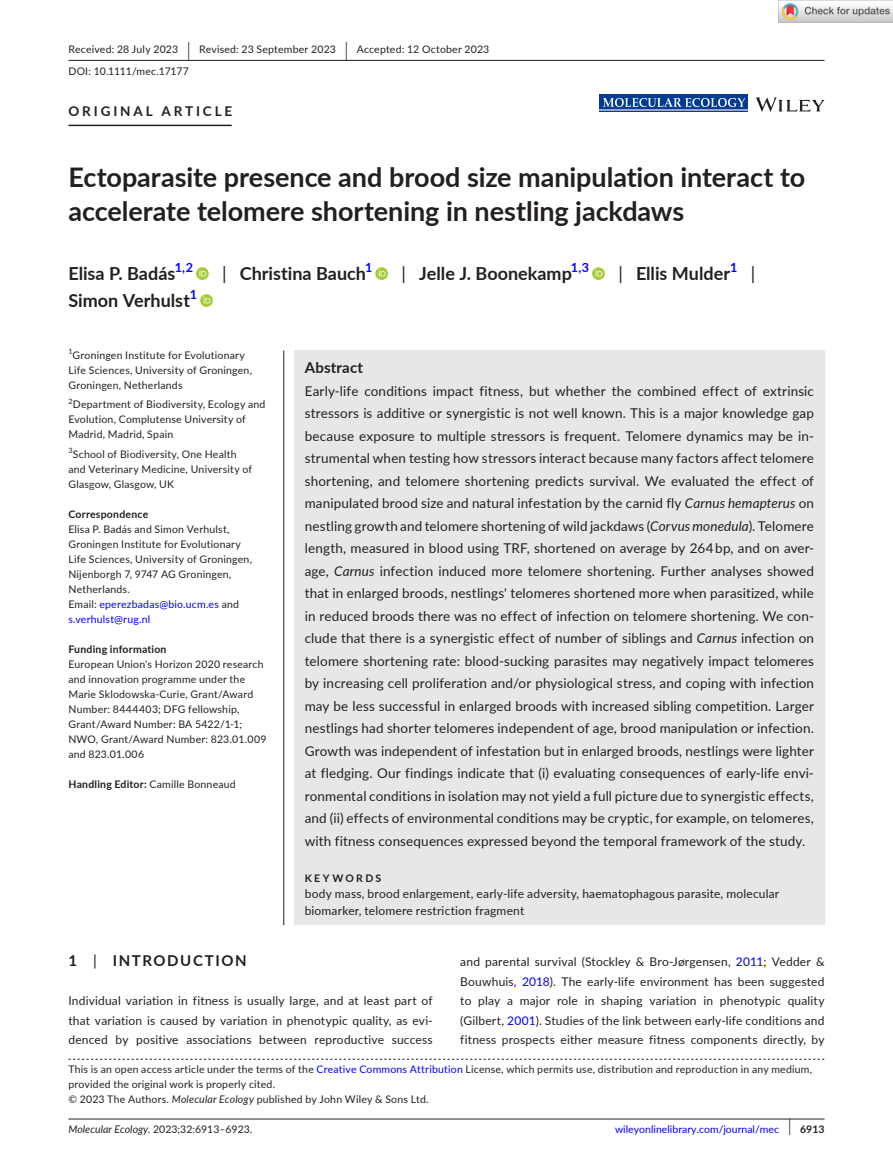
<style>
.page{position:relative;width:893px;height:1174px;background:#fff}
.page>*{position:absolute;margin:0;border:0;box-sizing:border-box;transform-origin:0 0}
.t1{font:700 27px/34.5px "Lato";letter-spacing:-.005em;color:#231f20}
.t2{font:700 18px "Lato";color:#231f20}
.t3{font:18px "Lato";color:#231f20}
.t4{font:700 15px "Lato";letter-spacing:.1em;color:#231f20}
.t5{font:700 15px "Lato";letter-spacing:.015em;color:#231f20}
.t6{font:13.5px/22.5px "Lato";letter-spacing:.01em;color:#231f20;text-align:justify}
.t7{font:700 13.5px "Lato";letter-spacing:.215em;color:#231f20}
.t8{font:700 12.6px "Lato";color:#00f}
.t9{font:12px/19.5px "Lato";letter-spacing:.015em;color:#231f20;text-align:justify}
.t10{font:10.5px/15px "Lato";letter-spacing:.02em;color:#231f20}
.t11{font:700 10.5px "Lato";letter-spacing:.02em;color:#231f20}
.t12{font:10.5px "Lato";color:#00f}
.t13{font:10.5px "Lato";color:#231f20}
.t14{font:700 10.5px "Lato";letter-spacing:.22em;color:#231f20}
.t15{font:7.35px "Lato";color:#231f20}
.s1{font-size:19.65px}
.s2{font-weight:400}
.s3{color:#00f}
.s4{font-style:italic}
.s5{font-size:17.4px;color:#231f20}
.s6{font-weight:700;color:#231f20}
</style>
<div class="page">
<hr style="left:68px;top:1118px;width:756px;height:1px;background:#231f20">
<svg style="left:756px;top:97px;width:68px;height:15px"></svg>
<div style="left:599px;top:95px;width:149px;height:17px;background:#003d91"></div>
<img style="left:603px;top:98px;width:141px;height:9px">
<hr style="left:599px;top:109px;width:149px;height:2px;background:#96a6d0">
<hr style="left:68px;top:60px;width:756px;height:1px;background:#231f20">
<hr style="left:68px;top:125px;width:164px;height:1px;background:#231f20">
<svg style="left:196px;top:267px;width:13px;height:13px"></svg>
<svg style="left:199px;top:269px;width:7px;height:7px"></svg>
<svg style="left:375px;top:267px;width:13px;height:13px"></svg>
<svg style="left:379px;top:269px;width:7px;height:7px"></svg>
<svg style="left:592px;top:267px;width:13px;height:13px"></svg>
<svg style="left:595px;top:269px;width:7px;height:7px"></svg>
<svg style="left:200px;top:294px;width:13px;height:13px"></svg>
<svg style="left:204px;top:296px;width:6px;height:7px"></svg>
<svg style="left:68px;top:1058px;width:756px;height:1px"></svg>
<div style="left:294px;top:350px;width:530px;height:575px;background:#e6e7e9"></div>
<hr style="left:283px;top:350px;width:1px;height:575px;background:#231f20">
<img style="left:779px;top:0;width:114px;height:23px">
<p class="t10" style="left:68px;top:38px;width:422px;line-height:21.8px">Received: 28 July 2023 <span class="s1">|</span> Revised: 23 September 2023 <span class="s1">|</span> Accepted: 12 October 2023<br>DOI: 10.1111/mec.17177</p>
<p class="t7" style="left:68px;top:101px;width:165px">ORIGINAL ARTICLE</p>
<h1 class="t1" style="left:68px;top:159px;width:738px">Ectoparasite presence and brood size manipulation interact to accelerate telomere shortening in nestling jackdaws</h1>
<h2 class="t2" style="left:68px;top:260px;width:108px">Elisa P. Badás</h2>
<p class="t8" style="left:175px;top:258px;width:20px">1,2</p>
<h2 class="t2" style="left:222px;top:260px;width:145px"><span class="s2">|</span> Christina Bauch</h2>
<p class="t8" style="left:365px;top:258px;width:9px">1</p>
<h2 class="t2" style="left:402px;top:260px;width:172px"><span class="s2">|</span> Jelle J. Boonekamp</h2>
<p class="t8" style="left:571px;top:258px;width:20px">1,3</p>
<h2 class="t2" style="left:618px;top:260px;width:113px"><span class="s2">|</span> Ellis Mulder</h2>
<p class="t8" style="left:730px;top:258px;width:9px">1</p>
<h2 class="t3" style="left:751px;top:260px;width:6px">|</h2>
<h2 class="t2" style="left:68px;top:287px;width:123px">Simon Verhulst</h2>
<p class="t8" style="left:190px;top:285px;width:9px">1</p>
<p class="t15" style="left:68px;top:346px;width:6px">1</p>
<p class="t10" style="left:68px;top:347px;width:185px;text-indent:4px">Groningen Institute for Evolutionary<br>Life Sciences, University of Groningen,<br>Groningen, Netherlands</p>
<p class="t15" style="left:68px;top:396px;width:6px">2</p>
<p class="t10" style="left:68px;top:397px;width:199px;text-indent:4px">Department of Biodiversity, Ecology and<br>Evolution, Complutense University of<br>Madrid, Madrid, Spain</p>
<p class="t10" style="left:68px;top:446px;width:185px"><sup>3</sup>School of Biodiversity, One Health and Veterinary Medicine, University of<br>Glasgow, Glasgow, UK</p>
<p class="t11" style="left:68px;top:506px;width:81px">Correspondence</p>
<p class="t10" style="left:68px;top:521px;width:185px">Elisa P. Badás and Simon Verhulst,<br>Groningen Institute for Evolutionary<br>Life Sciences, University of Groningen,<br>Nijenborgh 7, 9747 AG Groningen,<br>Netherlands.<br>Email: <span class="s3">eperezbadas@bio.ucm.es</span> and <span class="s3">s.verhulst@rug.nl</span></p>
<p class="t11" style="left:68px;top:641px;width:100px">Funding information</p>
<p class="t10" style="left:68px;top:656px;width:200px">European Union's Horizon 2020 research and innovation programme under the Marie Sklodowska-Curie, Grant/Award Number: 8444403; DFG fellowship, Grant/Award Number: BA 5422/1-1; NWO, Grant/Award Number: 823.01.009 and 823.01.006</p>
<p class="t11" style="left:68px;top:776px;width:169px">Handling Editor: <span class="s2">Camille Bonneaud</span></p>
<p class="t5" style="left:305px;top:356px;width:60px">Abstract</p>
<p class="t6" style="left:305px;top:379px;width:511px">Early-life conditions impact fitness, but whether the combined effect of extrinsic stressors is additive or synergistic is not well known. This is a major knowledge gap because exposure to multiple stressors is frequent. Telomere dynamics may be in&shy;strumental when testing how stressors interact because many factors affect telomere shortening, and telomere shortening predicts survival. We evaluated the effect of manipulated brood size and natural infestation by the carnid fly <span class="s4">Carnus hemapterus</span> on nestling growth and telomere shortening of wild jackdaws (<span class="s4">Corvus monedula</span>). Telomere length, measured in blood using TRF, shortened on average by 264 bp, and on aver&shy;age, <span class="s4">Carnus</span> infection induced more telomere shortening. Further analyses showed that in enlarged broods, nestlings' telomeres shortened more when parasitized, while in reduced broods there was no effect of infection on telomere shortening. We con&shy;clude that there is a synergistic effect of number of siblings and <span class="s4">Carnus</span> infection on telomere shortening rate: blood-sucking parasites may negatively impact telomeres by increasing cell proliferation and/or physiological stress, and coping with infection may be less successful in enlarged broods with increased sibling competition. Larger nestlings had shorter telomeres independent of age, brood manipulation or infection.<br>Growth was independent of infestation but in enlarged broods, nestlings were lighter at fledging. Our findings indicate that (i) evaluating consequences of early-life envi&shy;ronmental conditions in isolation may not yield a full picture due to synergistic effects, and (ii) effects of environmental conditions may be cryptic, for example, on telomeres, with fitness consequences expressed beyond the temporal framework of the study.</p>
<p class="t14" style="left:305px;top:870px;width:78px">KEYWORDS</p>
<p class="t9" style="left:305px;top:885px;width:476px;line-height:16.5px">body mass, brood enlargement, early-life adversity, haematophagous parasite, molecular biomarker, telomere restriction fragment</p>
<p class="t4" style="left:68px;top:950px;width:180px">1 <span class="s2">|</span> INTRODUCTION</p>
<p class="t9" style="left:68px;top:990px;width:366px">Individual variation in fitness is usually large, and at least part of that variation is caused by variation in phenotypic quality, as evi&shy;denced by positive associations between reproductive success</p>
<p class="t9" style="left:460px;top:951px;width:366px">and parental survival (Stockley &amp; Bro-Jørgensen, <span class="s3">2011</span>; Vedder &amp; Bouwhuis, <span class="s3">2018</span>). The early-life environment has been suggested to play a major role in shaping variation in phenotypic quality (Gilbert, <span class="s3">2001</span>). Studies of the link between early-life conditions and fitness prospects either measure fitness components directly, by</p>
<p class="t10" style="left:68px;top:1061px;width:745px">This is an open access article under the terms of the <span class="s3">Creative Commons Attribution</span> License, which permits use, distribution and reproduction in any medium, provided the original work is properly cited.<br>© 2023 The Authors. <span class="s4">Molecular Ecology</span> published by John Wiley &amp; Sons Ltd.</p>
<p class="t13" style="left:68px;top:1121px;width:185px"><span class="s4">Molecular Ecology.</span> 2023;32:6913–6923.</p>
<p class="t12" style="left:615px;top:1121px;width:211px">wileyonlinelibrary.com/journal/mec <span class="s5">|</span> <span class="s6">6913</span></p>
</div>
